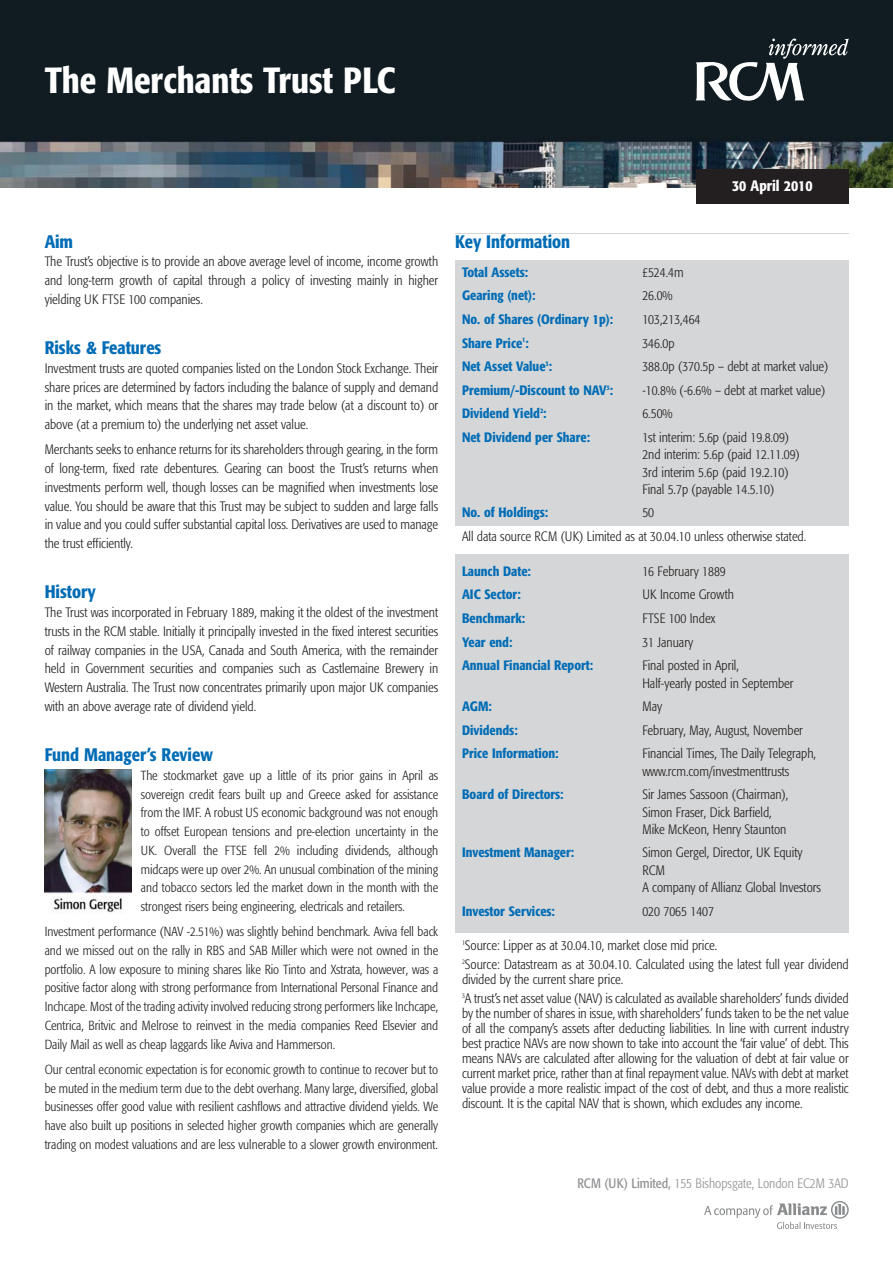
<style>
.page{position:relative;width:893px;height:1263px;background:#fff}
.page>*{position:absolute;margin:0;border:0;box-sizing:border-box;transform-origin:0 0}
.t1{font:500 condensed 36px "Formata";color:#fff}
.t2{font:500 condensed 18px "Formata";color:#006cb6}
.t3{font:500 condensed 15px "Formata";color:#fff}
.t4{font:300 condensed 13.5px/18.8px "Formata";color:#231f20}
.t5{font:500 condensed 13.5px "Formata";color:#006cb6}
.t6{font:300 condensed 13.5px "Formata";color:#919195}
.t7{font:300 condensed 13.05px/18.8px "Formata";color:#231f20;text-align:justify}
.s1{font-weight:400}
</style>
<div class="page">
<img style="left:0;top:0;width:892px;height:187px">
<div style="left:696px;top:170px;width:152px;height:34px;background:#231f20"></div>
<img style="left:45px;top:770px;width:87px;height:143px">
<div style="left:455px;top:234px;width:393px;height:1029px;background:#d4d6d7"></div>
<div style="left:455px;top:933px;width:393px;height:330px;background:#fff"></div>
<div style="left:455px;top:527px;width:393px;height:27px;background:#fff"></div>
<div style="left:455px;top:234px;width:393px;height:25px;background:#fff"></div>
<svg style="left:695px;top:39px;width:153px;height:62px"></svg>
<svg style="left:704px;top:1201px;width:144px;height:28px"></svg>
<h1 class="t1" style="left:45px;top:66px;width:352px">The Merchants Trust PLC</h1>
<h2 class="t2" style="left:45px;top:234px;width:30px">Aim</h2>
<p class="t4" style="left:45px;top:253px;width:395px;text-align:justify">The Trust’s objective is to provide an above average level of income, income growth and long-term growth of capital through a policy of investing mainly in higher yielding UK FTSE 100 companies.</p>
<h2 class="t2" style="left:45px;top:340px;width:118px">Risks &amp; Features</h2>
<p class="t4" style="left:45px;top:360px;width:395px;text-align:justify">Investment trusts are quoted companies listed on the London Stock Exchange. Their share prices are determined by factors including the balance of supply and demand in the market, which means that the shares may trade below (at a discount to) or above (at a premium to) the underlying net asset value.</p>
<p class="t4" style="left:45px;top:441px;width:395px;text-align:justify">Merchants seeks to enhance returns for its shareholders through gearing, in the form of long-term, fixed rate debentures. Gearing can boost the Trust’s returns when investments perform well, though losses can be magnified when investments lose value. You should be aware that this Trust may be subject to sudden and large falls in value and you could suffer substantial capital loss. Derivatives are used to manage the trust efficiently.</p>
<h2 class="t2" style="left:45px;top:584px;width:53px">History</h2>
<p class="t4" style="left:45px;top:604px;width:395px;text-align:justify">The Trust was incorporated in February 1889, making it the oldest of the investment trusts in the RCM stable. Initially it principally invested in the fixed interest securities of railway companies in the USA, Canada and South America, with the remainder held in Government securities and companies such as Castlemaine Brewery in Western Australia. The Trust now concentrates primarily upon major UK companies with an above average rate of dividend yield.</p>
<h2 class="t2" style="left:45px;top:747px;width:170px">Fund Manager’s Review</h2>
<p class="t7" style="left:141px;top:767px;width:299px">The stockmarket gave up a little of its prior gains in April as sovereign credit fears built up and Greece asked for assistance from the IMF. A robust US economic background was not enough to offset European tensions and pre-election uncertainty in the UK. Overall the FTSE fell 2% including dividends, although midcaps were up over 2%. An unusual combination of the mining and tobacco sectors led the market down in the month with the strongest risers being engineering, electricals and retailers.</p>
<p class="t7" style="left:45px;top:923px;width:395px">Investment performance (NAV -2.51%) was slightly behind benchmark. Aviva fell back and we missed out on the rally in RBS and SAB Miller which were not owned in the portfolio. A low exposure to mining shares like Rio Tinto and Xstrata, however, was a positive factor along with strong performance from International Personal Finance and Inchcape. Most of the trading activity involved reducing strong performers like Inchcape, Centrica, Britvic and Melrose to reinvest in the media companies Reed Elsevier and Daily Mail as well as cheap laggards like Aviva and Hammerson.</p>
<p class="t7" style="left:45px;top:1061px;width:395px">Our central economic expectation is for economic growth to continue to recover but to be muted in the medium term due to the debt overhang. Many large, diversified, global businesses offer good value with resilient cashflows and attractive dividend yields. We have also built up positions in selected higher growth companies which are generally trading on modest valuations and are less vulnerable to a slower growth environment.</p>
<h2 class="t2" style="left:455px;top:234px;width:116px">Key Information</h2>
<p class="t3" style="left:732px;top:179px;width:82px">30 April 2010</p>
<p class="t5" style="left:462px;top:266px;width:68px">Total Assets:</p>
<p class="t4" style="left:642px;top:263px;width:43px">£524.4m</p>
<p class="t5" style="left:462px;top:290px;width:75px">Gearing (net):</p>
<p class="t4" style="left:642px;top:287px;width:32px">26.0%</p>
<p class="t5" style="left:462px;top:314px;width:153px">No. of Shares (Ordinary 1p):</p>
<p class="t4" style="left:642px;top:311px;width:60px">103,213,464</p>
<p class="t5" style="left:462px;top:337px;width:68px">Share Price<sup>1</sup>:</p>
<p class="t4" style="left:642px;top:334px;width:34px">346.0p</p>
<p class="t5" style="left:462px;top:361px;width:92px">Net Asset Value<sup>3</sup>:</p>
<p class="t4" style="left:642px;top:358px;width:187px">388.0p (370.5p – debt at market value)</p>
<p class="t5" style="left:462px;top:384px;width:152px">Premium/-Discount to NAV<sup>3</sup>:</p>
<p class="t4" style="left:642px;top:382px;width:184px">-10.8% (-6.6% – debt at market value)</p>
<p class="t5" style="left:462px;top:408px;width:86px">Dividend Yield<sup>2</sup>:</p>
<p class="t4" style="left:642px;top:405px;width:32px">6.50%</p>
<p class="t5" style="left:462px;top:432px;width:130px">Net Dividend per Share:</p>
<p class="t4" style="left:642px;top:430px;width:159px;line-height:17.2px">1st interim: 5.6p (paid 19.8.09)<br>2nd interim: 5.6p (paid 12.11.09)<br>3rd interim 5.6p (paid 19.2.10)<br>Final 5.7p (payable 14.5.10)</p>
<p class="t5" style="left:462px;top:507px;width:88px">No. of Holdings:</p>
<p class="t4" style="left:642px;top:504px;width:13px">50</p>
<p class="t4" style="left:462px;top:528px;width:346px">All data source RCM (UK) Limited as at 30.04.10 unless otherwise stated.</p>
<p class="t5" style="left:462px;top:565px;width:70px">Launch Date:</p>
<p class="t4" style="left:642px;top:563px;width:85px">16 February 1889</p>
<p class="t5" style="left:462px;top:589px;width:60px">AIC Sector:</p>
<p class="t4" style="left:642px;top:586px;width:93px">UK Income Growth</p>
<p class="t5" style="left:462px;top:613px;width:65px">Benchmark:</p>
<p class="t4" style="left:642px;top:610px;width:74px">FTSE 100 Index</p>
<p class="t5" style="left:462px;top:636px;width:52px">Year end:</p>
<p class="t4" style="left:642px;top:634px;width:52px">31 January</p>
<p class="t5" style="left:462px;top:660px;width:133px">Annual Financial Report:</p>
<p class="t4" style="left:642px;top:658px;width:153px;line-height:17.2px">Final posted in April,<br>Half-yearly posted in September</p>
<p class="t5" style="left:462px;top:701px;width:31px">AGM:</p>
<p class="t4" style="left:642px;top:698px;width:21px">May</p>
<p class="t5" style="left:462px;top:724px;width:57px">Dividends:</p>
<p class="t4" style="left:642px;top:722px;width:162px">February, May, August, November</p>
<p class="t5" style="left:462px;top:748px;width:98px">Price Information:</p>
<p class="t4" style="left:642px;top:746px;width:175px;line-height:17.2px">Financial Times, The Daily Telegraph, www.rcm.com/investmenttrusts</p>
<p class="t5" style="left:462px;top:789px;width:103px">Board of Directors:</p>
<p class="t4" style="left:642px;top:787px;width:147px;line-height:17.2px">Sir James Sassoon (Chairman),<br>Simon Fraser, Dick Barfield,<br>Mike McKeon, Henry Staunton</p>
<p class="t5" style="left:462px;top:847px;width:114px">Investment Manager:</p>
<p class="t4" style="left:642px;top:845px;width:180px;line-height:17.2px">Simon Gergel, Director, UK Equity<br>RCM<br>A company of Allianz Global Investors</p>
<p class="t5" style="left:462px;top:905px;width:94px">Investor Services:</p>
<p class="t4" style="left:642px;top:902px;width:73px">020 7065 1407</p>
<p class="t4" style="left:462px;top:936px;width:388px;line-height:19.2px"><sup>1</sup>Source: Lipper as at 30.04.10, market close mid price.<br><sup>2</sup>Source: Datastream as at 30.04.10. Calculated using the latest full year dividend</p>
<p class="t4" style="left:462px;top:971px;width:388px;line-height:19.2px">divided by the current share price.<br><sup>3</sup>A trust’s net asset value (NAV) is calculated as available shareholders’ funds divided</p>
<p class="t4" style="left:462px;top:1007px;width:388px;line-height:15px;text-align:justify">by the number of shares in issue, with shareholders’ funds taken to be the net value of all the company’s assets after deducting liabilities. In line with current industry best practice NAVs are now shown to take into account the ‘fair value’ of debt. This means NAVs are calculated after allowing for the valuation of debt at fair value or current market price, rather than at final repayment value. NAVs with debt at market value provide a more realistic impact of the cost of debt, and thus a more realistic discount. It is the capital NAV that is shown, which excludes any income.</p>
<p class="t6" style="left:577px;top:1178px;width:273px"><span class="s1">RCM (UK) Limited,</span> 155 Bishopsgate, London EC2M 3AD</p>
</div>
